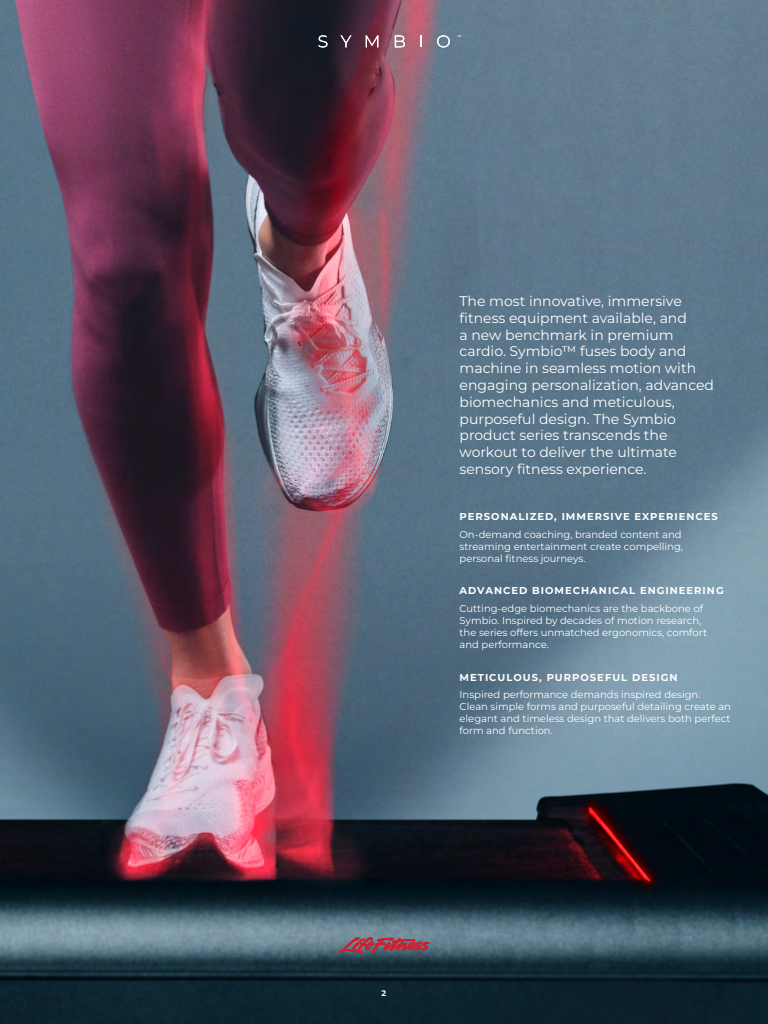
<style>
.page{position:relative;width:768px;height:1024px;background:#fff}
.page>*{position:absolute;margin:0;border:0;box-sizing:border-box;transform-origin:0 0}
.t1{font:14px/16.8px "Montserrat";color:#fff}
.t2{font:10px/12px "Montserrat";color:#fff}
.t3{font:700 10px "Montserrat";letter-spacing:.1em;color:#fff}
.t4{font:700 8px "Montserrat";color:#fff}
</style>
<div class="page">
<img style="left:0;top:0;width:768px;height:1024px">
<svg style="left:318px;top:35px;width:9px;height:12px"></svg>
<svg style="left:341px;top:35px;width:11px;height:12px"></svg>
<svg style="left:366px;top:35px;width:12px;height:12px"></svg>
<svg style="left:395px;top:35px;width:10px;height:12px"></svg>
<svg style="left:420px;top:35px;width:2px;height:12px"></svg>
<svg style="left:437px;top:35px;width:13px;height:12px"></svg>
<svg style="left:338px;top:937px;width:91px;height:17px"></svg>
<p class="t1" style="left:460px;top:292px;width:256px">The most innovative, immersive fitness equipment available, and<br>a new benchmark in premium cardio. Symbio™ fuses body and machine in seamless motion with engaging personalization, advanced biomechanics and meticulous, purposeful design. The Symbio product series transcends the workout to deliver the ultimate sensory fitness experience.</p>
<p class="t3" style="left:460px;top:510px;width:260px">PERSONALIZED, IMMERSIVE EXPERIENCES</p>
<p class="t2" style="left:460px;top:528px;width:225px">On-demand coaching, branded content and streaming entertainment create compelling, personal fitness journeys.</p>
<p class="t3" style="left:460px;top:584px;width:266px">ADVANCED BIOMECHANICAL ENGINEERING</p>
<p class="t2" style="left:460px;top:602px;width:249px">Cutting-edge biomechanics are the backbone of Symbio. Inspired by decades of motion research, the series offers unmatched ergonomics, comfort and performance.</p>
<p class="t3" style="left:460px;top:671px;width:219px">METICULOUS, PURPOSEFUL DESIGN</p>
<p class="t2" style="left:460px;top:689px;width:273px">Inspired performance demands inspired design.<br>Clean simple forms and purposeful detailing create an elegant and timeless design that delivers both perfect form and function.</p>
<p class="t4" style="left:382px;top:988px;width:6px">2</p>
</div>
